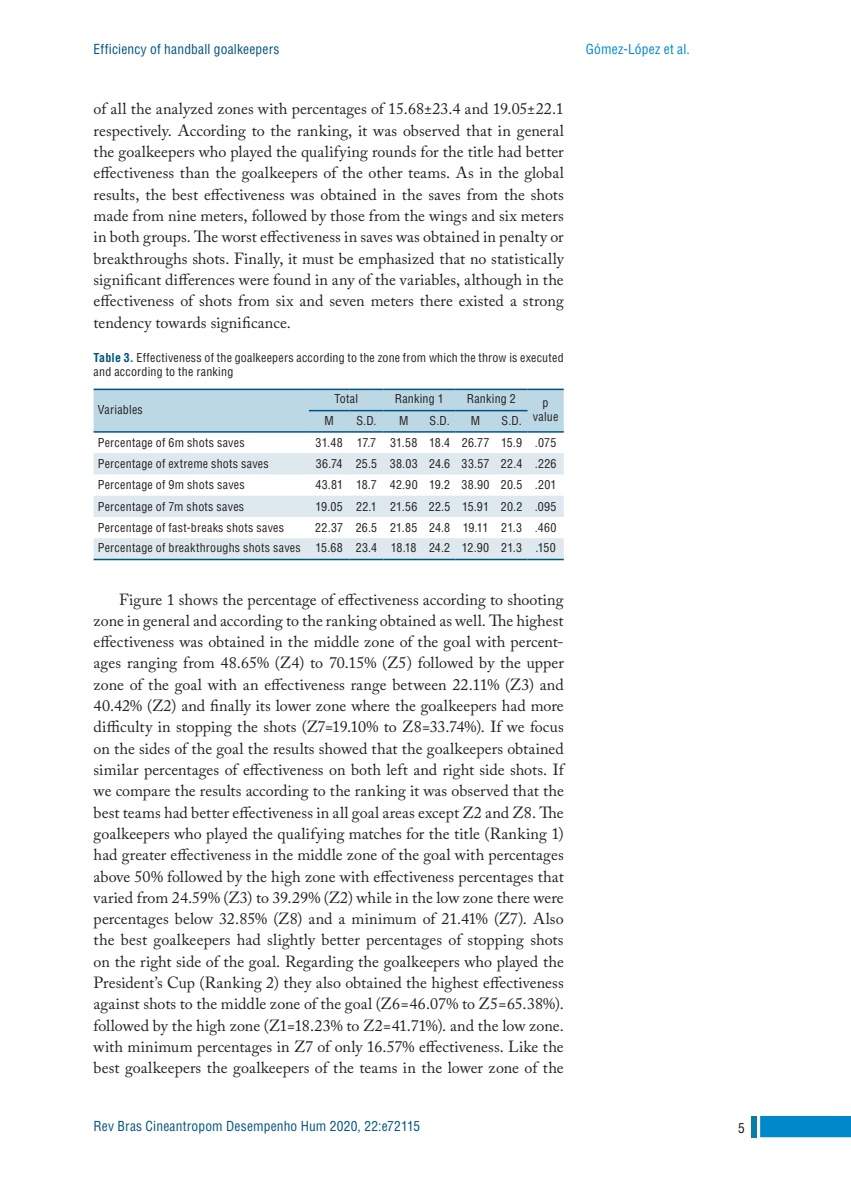
<style>
.page{position:relative;width:851px;height:1191px;background:#fff}
.page>*{position:absolute;margin:0;border:0;box-sizing:border-box;transform-origin:0 0}
.t1{font:16.05px/21.3px "Adobe Caslon Pro";letter-spacing:.005em;color:#231f20;text-align:justify}
.t2{font:condensed 13.5px "Helvetica LT Std";letter-spacing:.015em;color:#01547f}
.t3{font:condensed 13.5px "Helvetica LT Std";letter-spacing:.015em;color:#0089ca}
.t4{font:condensed 13.5px "Helvetica LT Std";color:#231f20}
.t5{font:condensed 12px/13.5px "Helvetica LT Std";letter-spacing:.02em;color:#231f20}
.s1{font-weight:700;color:#01547f}
</style>
<div class="page">
<div style="left:751px;top:1116px;width:5px;height:21px;background:#087da5"></div>
<div style="left:760px;top:1116px;width:90px;height:21px;background:#0089ca"></div>
<div style="left:94px;top:390px;width:469px;height:41px;background:#bdd8e5"></div>
<svg style="left:94px;top:453px;width:469px;height:106px;fill:#dde9ef"></svg>
<hr style="left:309px;top:410px;width:40px;height:1px;background:#01547f">
<hr style="left:349px;top:410px;width:34px;height:1px;background:#01547f">
<hr style="left:383px;top:410px;width:41px;height:1px;background:#01547f">
<hr style="left:424px;top:410px;width:31px;height:1px;background:#01547f">
<hr style="left:455px;top:410px;width:41px;height:1px;background:#01547f">
<hr style="left:496px;top:410px;width:31px;height:1px;background:#01547f">
<hr style="left:94px;top:388px;width:215px;height:2px;background:#01547f">
<hr style="left:309px;top:388px;width:40px;height:2px;background:#01547f">
<hr style="left:349px;top:388px;width:34px;height:2px;background:#01547f">
<hr style="left:383px;top:388px;width:41px;height:2px;background:#01547f">
<hr style="left:424px;top:388px;width:31px;height:2px;background:#01547f">
<hr style="left:455px;top:388px;width:41px;height:2px;background:#01547f">
<hr style="left:496px;top:388px;width:31px;height:2px;background:#01547f">
<hr style="left:527px;top:388px;width:36px;height:2px;background:#01547f">
<hr style="left:94px;top:431px;width:215px;height:1px;background:#01547f">
<hr style="left:309px;top:431px;width:40px;height:1px;background:#01547f">
<hr style="left:349px;top:431px;width:34px;height:1px;background:#01547f">
<hr style="left:383px;top:431px;width:41px;height:1px;background:#01547f">
<hr style="left:424px;top:431px;width:31px;height:1px;background:#01547f">
<hr style="left:455px;top:431px;width:41px;height:1px;background:#01547f">
<hr style="left:496px;top:431px;width:31px;height:1px;background:#01547f">
<hr style="left:527px;top:431px;width:36px;height:1px;background:#01547f">
<hr style="left:94px;top:559px;width:215px;height:1px;background:#01547f">
<hr style="left:309px;top:559px;width:40px;height:1px;background:#01547f">
<hr style="left:349px;top:559px;width:34px;height:1px;background:#01547f">
<hr style="left:383px;top:559px;width:41px;height:1px;background:#01547f">
<hr style="left:424px;top:559px;width:31px;height:1px;background:#01547f">
<hr style="left:455px;top:559px;width:41px;height:1px;background:#01547f">
<hr style="left:496px;top:559px;width:31px;height:1px;background:#01547f">
<hr style="left:527px;top:559px;width:36px;height:1px;background:#01547f">
<p class="t2" style="left:94px;top:41px;width:187px">Efficiency of handball goalkeepers</p>
<p class="t3" style="left:586px;top:41px;width:105px">Gómez-López et al.</p>
<p class="t1" style="left:94px;top:98px;width:471px">of all the analyzed zones with percentages of 15.68±23.4 and 19.05±22.1 respectively. According to the ranking, it was observed that in general the goalkeepers who played the qualifying rounds for the title had better effectiveness than the goalkeepers of the other teams. As in the global results, the best effectiveness was obtained in the saves from the shots made from nine meters, followed by those from the wings and six meters in both groups. The worst effectiveness in saves was obtained in penalty or breakthroughs shots. Finally, it must be emphasized that no statistically significant differences were found in any of the variables, although in the effectiveness of shots from six and seven meters there existed a strong tendency towards significance.</p>
<p class="t5" style="left:94px;top:351px;width:471px"><span class="s1">Table 3.</span> Effectiveness of the goalkeepers according to the zone from which the throw is executed and according to the ranking</p>
<p class="t5" style="left:98px;top:403px;width:47px">Variables</p>
<p class="t5" style="left:334px;top:392px;width:25px">Total</p>
<p class="t5" style="left:395px;top:392px;width:51px">Ranking 1</p>
<p class="t5" style="left:467px;top:392px;width:51px">Ranking 2</p>
<p class="t5" style="left:542px;top:395px;width:7px">p</p>
<p class="t5" style="left:324px;top:413px;width:11px">M</p>
<p class="t5" style="left:532px;top:410px;width:27px">value</p>
<p class="t5" style="left:356px;top:413px;width:22px">S.D.</p>
<p class="t5" style="left:399px;top:413px;width:11px">M</p>
<p class="t5" style="left:429px;top:413px;width:22px">S.D.</p>
<p class="t5" style="left:471px;top:413px;width:11px">M</p>
<p class="t5" style="left:501px;top:413px;width:22px">S.D.</p>
<p class="t5" style="left:98px;top:435px;width:148px">Percentage of 6m shots saves</p>
<p class="t5" style="left:315px;top:435px;width:242px">31.48 17.7 31.58 18.4 26.77 15.9 .075</p>
<p class="t5" style="left:98px;top:457px;width:172px">Percentage of extreme shots saves</p>
<p class="t5" style="left:316px;top:457px;width:242px">36.74 25.5 38.03 24.6 33.57 22.4 .226</p>
<p class="t5" style="left:98px;top:478px;width:148px">Percentage of 9m shots saves</p>
<p class="t5" style="left:315px;top:478px;width:243px">43.81 18.7 42.90 19.2 38.90 20.5 .201</p>
<p class="t5" style="left:98px;top:499px;width:148px">Percentage of 7m shots saves</p>
<p class="t5" style="left:315px;top:499px;width:242px">19.05 22.1 21.56 22.5 15.91 20.2 .095</p>
<p class="t5" style="left:98px;top:521px;width:188px">Percentage of fast-breaks shots saves</p>
<p class="t5" style="left:98px;top:517px;width:460px;line-height:20.2px;text-align:right">22.37 26.5 21.85 24.8 19.11 21.3 .460<br>Percentage of breakthroughs shots saves 15.68 23.4 18.18 24.2 12.90 21.3 .150</p>
<p class="t1" style="left:94px;top:588px;width:471px;text-indent:26px">Figure 1 shows the percentage of effectiveness according to shooting zone in general and according to the ranking obtained as well. The highest effectiveness was obtained in the middle zone of the goal with percent&shy;ages ranging from 48.65% (Z4) to 70.15% (Z5) followed by the upper zone of the goal with an effectiveness range between 22.11% (Z3) and 40.42% (Z2) and finally its lower zone where the goalkeepers had more difficulty in stopping the shots (Z7=19.10% to Z8=33.74%). If we focus on the sides of the goal the results showed that the goalkeepers obtained similar percentages of effectiveness on both left and right side shots. If we compare the results according to the ranking it was observed that the best teams had better effectiveness in all goal areas except Z2 and Z8. The goalkeepers who played the qualifying matches for the title (Ranking 1) had greater effectiveness in the middle zone of the goal with percentages above 50% followed by the high zone with effectiveness percentages that varied from 24.59% (Z3) to 39.29% (Z2) while in the low zone there were percentages below 32.85% (Z8) and a minimum of 21.41% (Z7). Also the best goalkeepers had slightly better percentages of stopping shots on the right side of the goal. Regarding the goalkeepers who played the President’s Cup (Ranking 2) they also obtained the highest effectiveness against shots to the middle zone of the goal (Z6=46.07% to Z5=65.38%). followed by the high zone (Z1=18.23% to Z2=41.71%). and the low zone. with minimum percentages in Z7 of only 16.57% effectiveness. Like the best goalkeepers the goalkeepers of the teams in the lower zone of the</p>
<p class="t2" style="left:94px;top:1118px;width:328px">Rev Bras Cineantropom Desempenho Hum 2020, 22:e72115</p>
<p class="t4" style="left:738px;top:1120px;width:8px">5</p>
</div>
